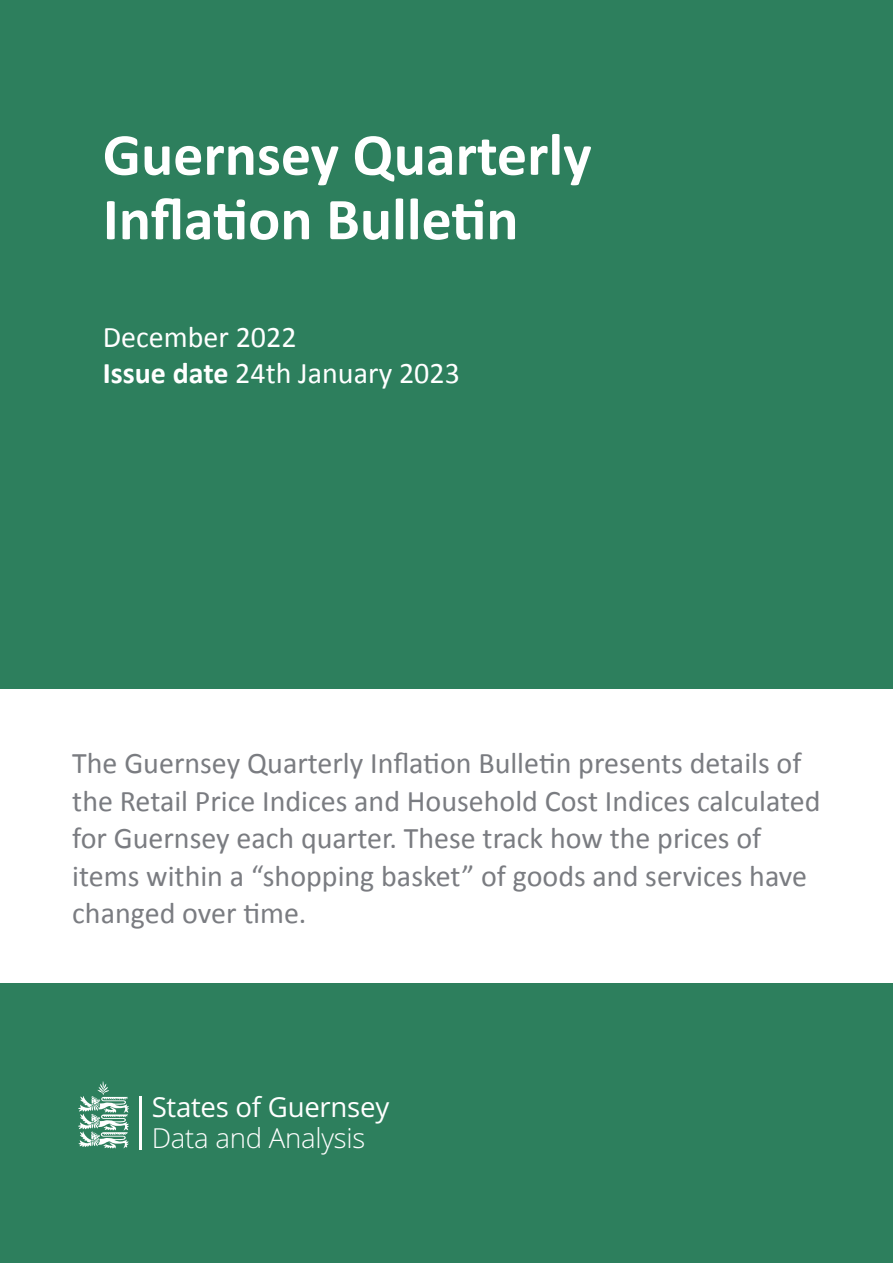
<style>
.page{position:relative;width:893px;height:1263px;background:#2d7f5d}
.page>*{position:absolute;margin:0;border:0;box-sizing:border-box;transform-origin:0 0}
.t1{font:700 60px/64.5px "Calibri";color:#fff}
.Front_Page_Intro{font:30px/37.5px "Calibri";color:#7a7c81}
.t2{font:30px "Calibri";color:#fff}
.t3{font:27.6px/30.9px "Open Sans";letter-spacing:-.01em;color:#fff}
.s1{font-weight:700}
.s2{font-weight:300}
</style>
<div class="page">
<div style="left:0;top:689px;width:893px;height:293px;background:#fff"></div>
<hr style="left:140px;top:1096px;width:2px;height:53px;background:#fff">
<svg style="left:78px;top:1081px;width:51px;height:68px"></svg>
<p class="t1" style="left:103px;top:120px;width:490px">Guernsey Quarterly<br>Inflation Bulletin</p>
<p class="t2" style="left:103px;top:316px;width:195px">December 2022</p>
<p class="t2" style="left:103px;top:352px;width:359px"><span class="s1">Issue date</span> 24th January 2023</p>
<p class="Front_Page_Intro" style="left:72px;top:744px;width:750px">The Guernsey Quarterly Inflation Bulletin presents details of the Retail Price Indices and Household Cost Indices calculated for Guernsey each quarter. These track how the prices of items within a “shopping basket” of goods and services have changed over time.</p>
<p class="t3" style="left:152px;top:1091px;width:239px">States of Guernsey<br><span class="s2">Data and Analysis</span></p>
</div>
